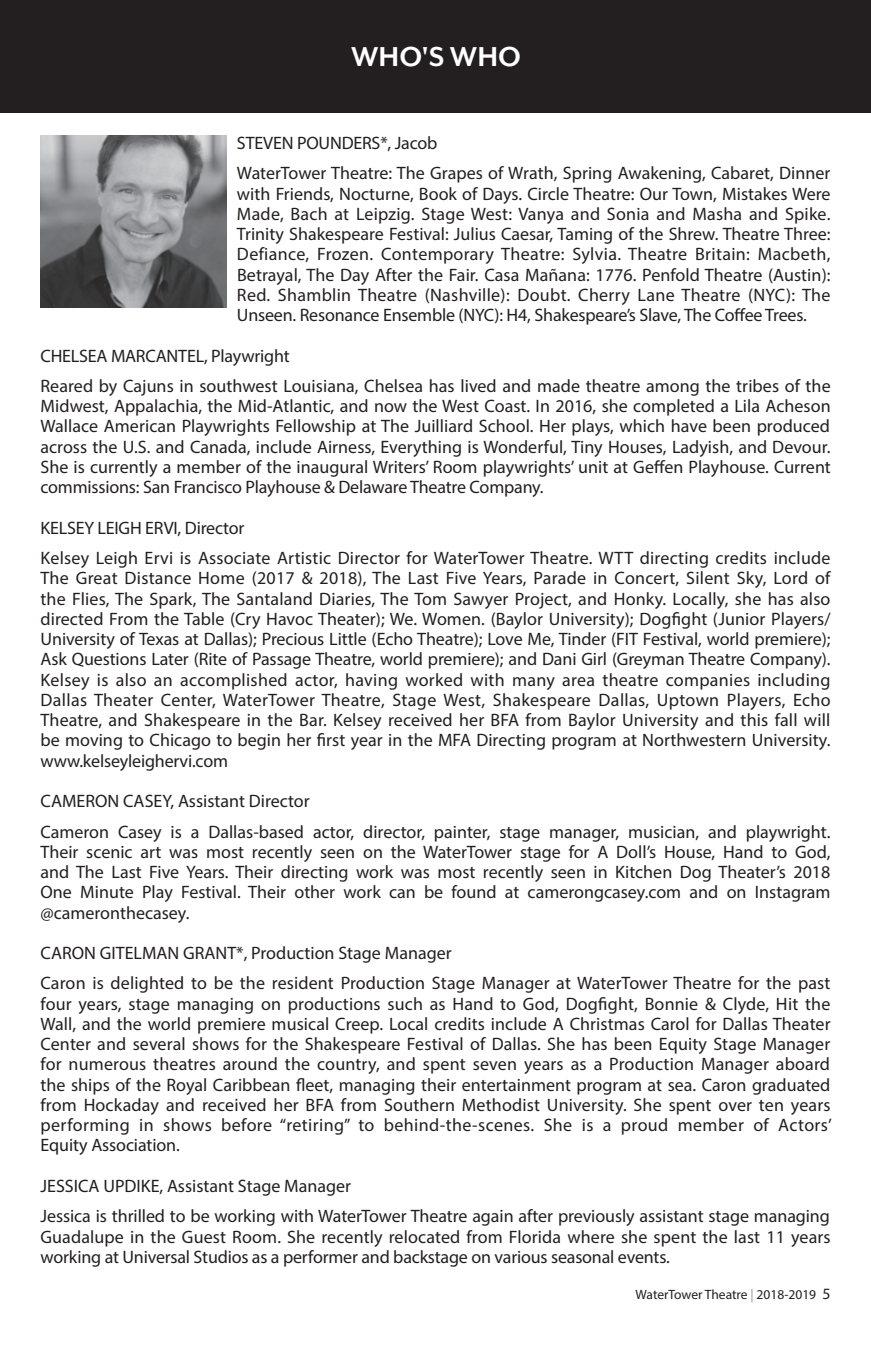
<style>
.page{position:relative;width:871px;height:1357px;background:#fff}
.page>*{position:absolute;margin:0;border:0;box-sizing:border-box;transform-origin:0 0}
.t1{font:700 31.5px "Mr Eaves Mod OT";color:#fff}
.t2{font:18px/20.2px "Myriad Pro";color:#231f20}
.t3{font:13.5px "Myriad Pro";color:#231f20}
.s1{color:#939598}
.s2{font-size:15.75px}
</style>
<div class="page">
<div style="left:0;top:0;width:871px;height:112px;background:#231f20"></div>
<img style="left:40px;top:135px;width:187px;height:172px">
<h1 class="t1" style="left:351px;top:39px;width:171px">WHO'S WHO</h1>
<p class="t2" style="left:237px;top:127px;width:595px;line-height:30.4px">STEVEN POUNDERS*, Jacob<br>WaterTower Theatre: The Grapes of Wrath, Spring Awakening, Cabaret, Dinner</p>
<p class="t2" style="left:237px;top:183px;width:595px;text-align:justify">with Friends, Nocturne, Book of Days. Circle Theatre: Our Town, Mistakes Were Made, Bach at Leipzig. Stage West: Vanya and Sonia and Masha and Spike.<br>Trinity Shakespeare Festival: Julius Caesar, Taming of the Shrew. Theatre Three:<br>Defiance, Frozen. Contemporary Theatre: Sylvia. Theatre Britain: Macbeth, Betrayal, The Day After the Fair. Casa Mañana: 1776. Penfold Theatre (Austin):<br>Red. Shamblin Theatre (Nashville): Doubt. Cherry Lane Theatre (NYC): The Unseen. Resonance Ensemble (NYC): H4, Shakespeare’s Slave, The Coffee Trees.</p>
<p class="t2" style="left:40px;top:340px;width:792px;line-height:30.4px">CHELSEA MARCANTEL, Playwright<br>Reared by Cajuns in southwest Louisiana, Chelsea has lived and made theatre among the tribes of the</p>
<p class="t2" style="left:40px;top:396px;width:792px;text-align:justify">Midwest, Appalachia, the Mid-Atlantic, and now the West Coast. In 2016, she completed a Lila Acheson Wallace American Playwrights Fellowship at The Juilliard School. Her plays, which have been produced across the U.S. and Canada, include Airness, Everything is Wonderful, Tiny Houses, Ladyish, and Devour.<br>She is currently a member of the inaugural Writers’ Room playwrights’ unit at Geffen Playhouse. Current commissions: San Francisco Playhouse &amp; Delaware Theatre Company.</p>
<p class="t2" style="left:40px;top:512px;width:791px;line-height:30.4px">KELSEY LEIGH ERVI, Director<br>Kelsey Leigh Ervi is Associate Artistic Director for WaterTower Theatre. WTT directing credits include</p>
<p class="t2" style="left:40px;top:568px;width:792px;text-align:justify">The Great Distance Home (2017 &amp; 2018), The Last Five Years, Parade in Concert, Silent Sky, Lord of the Flies, The Spark, The Santaland Diaries, The Tom Sawyer Project, and Honky. Locally, she has also directed From the Table (Cry Havoc Theater); We. Women. (Baylor University); Dogfight (Junior Players/ University of Texas at Dallas); Precious Little (Echo Theatre); Love Me, Tinder (FIT Festival, world premiere); Ask Questions Later (Rite of Passage Theatre, world premiere); and Dani Girl (Greyman Theatre Company).<br>Kelsey is also an accomplished actor, having worked with many area theatre companies including Dallas Theater Center, WaterTower Theatre, Stage West, Shakespeare Dallas, Uptown Players, Echo Theatre, and Shakespeare in the Bar. Kelsey received her BFA from Baylor University and this fall will be moving to Chicago to begin her first year in the MFA Directing program at Northwestern University. www.kelseyleighervi.com</p>
<p class="t2" style="left:41px;top:785px;width:791px;line-height:30.4px">CAMERON CASEY, Assistant Director<br>Cameron Casey is a Dallas-based actor, director, painter, stage manager, musician, and playwright.</p>
<p class="t2" style="left:41px;top:841px;width:791px;text-align:justify">Their scenic art was most recently seen on the WaterTower stage for A Doll’s House, Hand to God, and The Last Five Years. Their directing work was most recently seen in Kitchen Dog Theater’s 2018<br>One Minute Play Festival. Their other work can be found at camerongcasey.com and on Instagram @cameronthecasey.</p>
<p class="t2" style="left:41px;top:937px;width:791px;line-height:30.4px">CARON GITELMAN GRANT*, Production Stage Manager<br>Caron is delighted to be the resident Production Stage Manager at WaterTower Theatre for the past</p>
<p class="t2" style="left:40px;top:993px;width:793px;text-align:justify">four years, stage managing on productions such as Hand to God, Dogfight, Bonnie &amp; Clyde, Hit the Wall, and the world premiere musical Creep. Local credits include A Christmas Carol for Dallas Theater Center and several shows for the Shakespeare Festival of Dallas. She has been Equity Stage Manager for numerous theatres around the country, and spent seven years as a Production Manager aboard the ships of the Royal Caribbean fleet, managing their entertainment program at sea. Caron graduated from Hockaday and received her BFA from Southern Methodist University. She spent over ten years performing in shows before “retiring” to behind-the-scenes. She is a proud member of Actors’ Equity Association.</p>
<p class="t2" style="left:40px;top:1170px;width:791px;line-height:30.4px">JESSICA UPDIKE, Assistant Stage Manager<br>Jessica is thrilled to be working with WaterTower Theatre again after previously assistant stage managing</p>
<p class="t2" style="left:40px;top:1226px;width:791px">Guadalupe in the Guest Room. She recently relocated from Florida where she spent the last 11 years working at Universal Studios as a performer and backstage on various seasonal events.</p>
<p class="t3" style="left:635px;top:1286px;width:196px">WaterTower Theatre <span class="s1">|</span> 2018-2019 <span class="s2">5</span></p>
</div>
